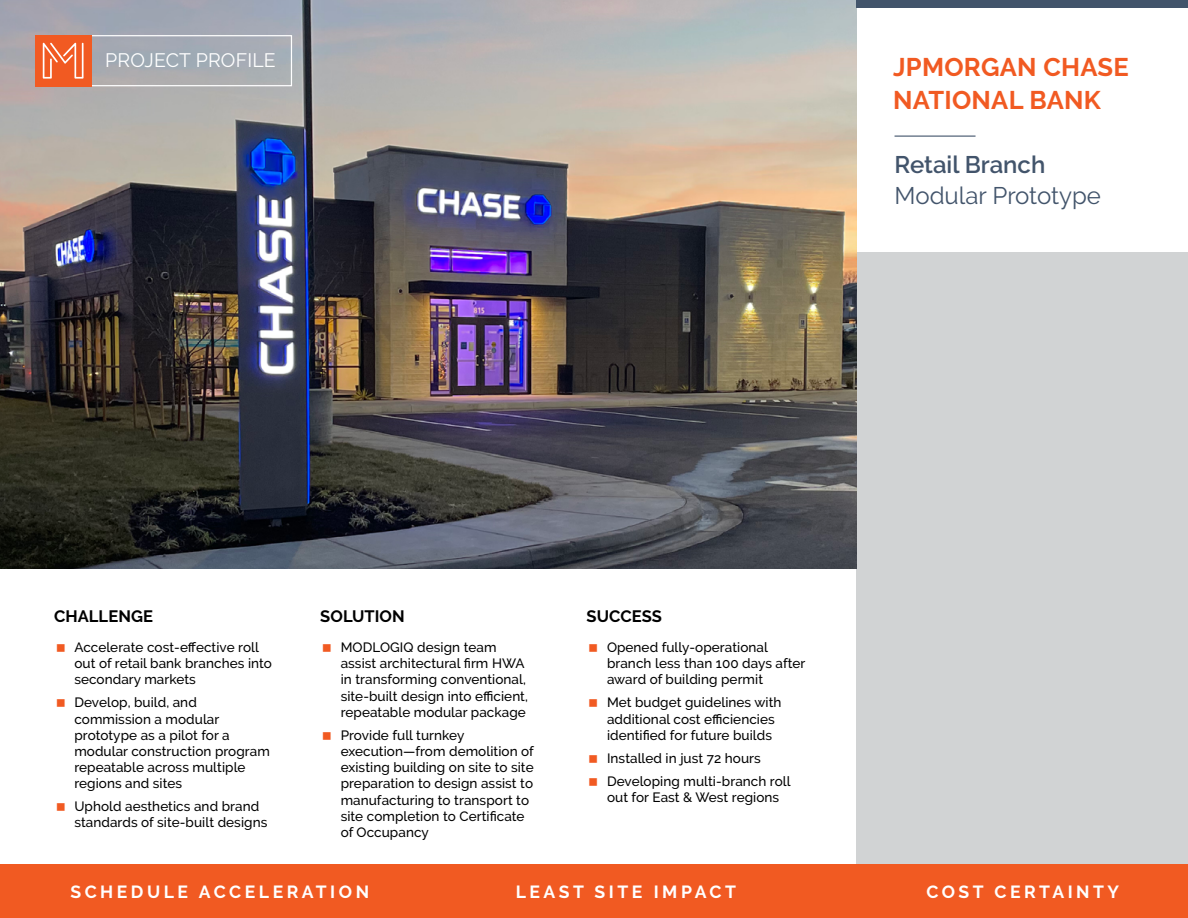
<style>
.page{position:relative;width:1188px;height:918px;background:#fff}
.page>*{position:absolute;margin:0;border:0;box-sizing:border-box;transform-origin:0 0}
.t1{font:700 25.5px/33px "Raleway";letter-spacing:.01em;color:#f15a22}
.t2{font:24px "Raleway";color:#42546b}
.t3{font:600 24px "Raleway";color:#42546b}
.t4{font:19.5px "Raleway";letter-spacing:.01em;color:#fff}
.t5{font:700 17.55px "Raleway";letter-spacing:.2em;color:#fff}
.t6{font:700 16.5px "Raleway";letter-spacing:.005em;color:#000}
.t7{font:500 13.5px/16.2px "Raleway";letter-spacing:.005em;color:#000}
</style>
<div class="page">
<div style="left:856px;top:253px;width:332px;height:662px;background:#d1d3d4"></div>
<img style="left:0;top:0;width:856px;height:568px">
<div style="left:856px;top:0;width:332px;height:8px;background:#42546b"></div>
<div style="left:81px;top:35px;width:211px;height:51px;border:1px solid #fff"></div>
<div style="left:35px;top:35px;width:56px;height:51px;background:#f15a22"></div>
<svg style="left:43px;top:43px;width:41px;height:36px"></svg>
<hr style="left:895px;top:136px;width:81px;height:1px;background:#42546b">
<div style="left:0;top:864px;width:1188px;height:54px;background:#f15a22"></div>
<h3 class="t4" style="left:105px;top:49px;width:172px">PROJECT PROFILE</h3>
<h1 class="t1" style="left:893px;top:51px;width:237px">JPMORGAN CHASE<br>NATIONAL BANK</h1>
<h2 class="t3" style="left:895px;top:151px;width:152px">Retail Branch</h2>
<h2 class="t2" style="left:895px;top:181px;width:208px">Modular Prototype</h2>
<p class="t6" style="left:54px;top:607px;width:101px">CHALLENGE</p>
<p class="t7" style="left:74px;top:639px;width:199px">Accelerate cost-effective roll out of retail bank branches into secondary markets</p>
<p class="t7" style="left:74px;top:694px;width:197px">Develop, build, and commission a modular prototype as a pilot for a modular construction program repeatable across multiple regions and sites</p>
<p class="t7" style="left:74px;top:798px;width:195px">Uphold aesthetics and brand standards of site-built designs</p>
<p class="t6" style="left:320px;top:607px;width:86px">SOLUTION</p>
<p class="t7" style="left:341px;top:639px;width:189px">MODLOGIQ design team assist architectural firm HWA in transforming conventional, site-built design into efficient, repeatable modular package</p>
<p class="t7" style="left:341px;top:727px;width:195px">Provide full turnkey execution—from demolition of existing building on site to site preparation to design assist to manufacturing to transport to site completion to Certificate of Occupancy</p>
<p class="t6" style="left:587px;top:607px;width:77px">SUCCESS</p>
<p class="t7" style="left:607px;top:639px;width:200px">Opened fully-operational branch less than 100 days after award of building permit</p>
<p class="t7" style="left:607px;top:694px;width:176px">Met budget guidelines with additional cost efficiencies identified for future builds</p>
<p class="t7" style="left:607px;top:746px;width:185px;line-height:23px">Installed in just 72 hours<br>Developing multi-branch roll</p>
<p class="t7" style="left:607px;top:789px;width:174px">out for East &amp; West regions</p>
<p class="t5" style="left:70px;top:882px;width:300px">SCHEDULE ACCELERATION</p>
<p class="t5" style="left:516px;top:882px;width:222px">LEAST SITE IMPACT</p>
<p class="t5" style="left:926px;top:881px;width:194px">COST CERTAINTY</p>
</div>
